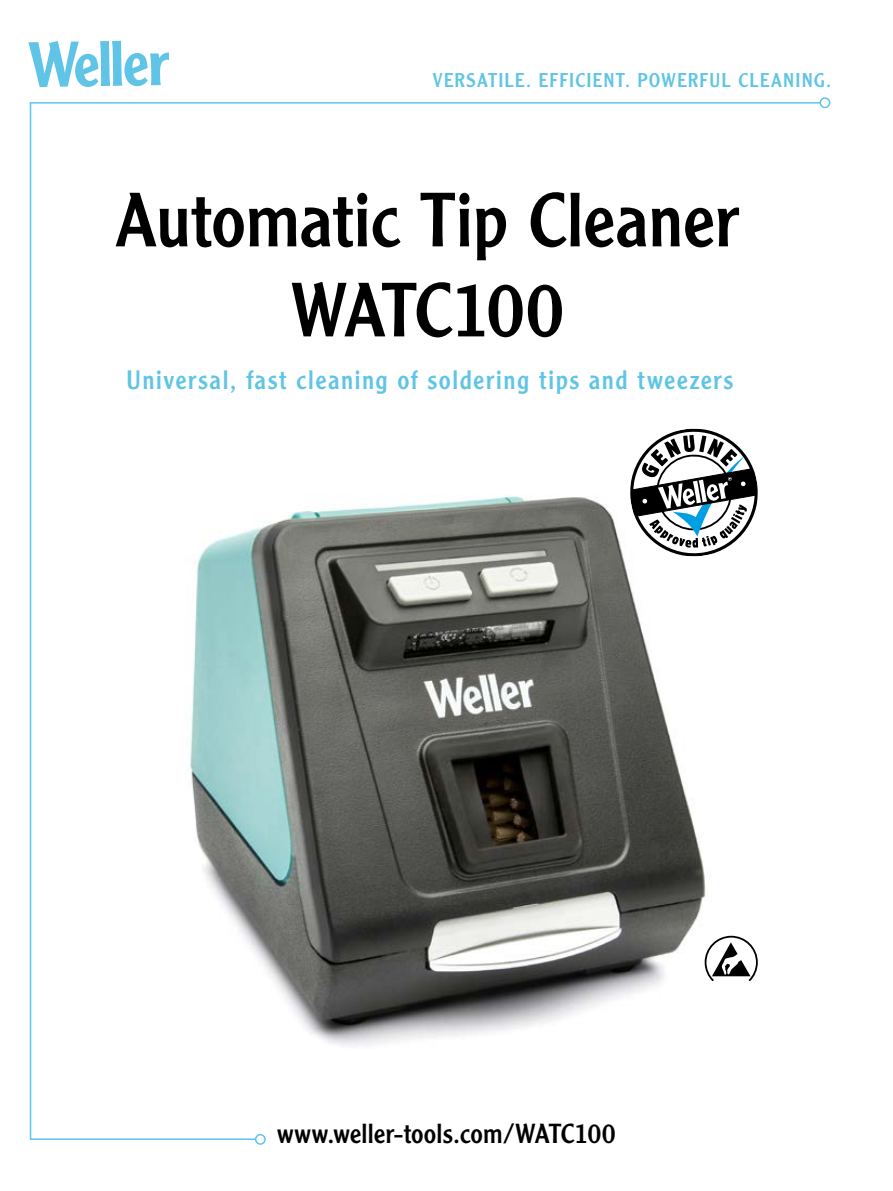
<style>
.page{position:relative;width:893px;height:1191px;background:#fff}
.page>*{position:absolute;margin:0;border:0;box-sizing:border-box;transform-origin:0 0}
.t1{font:75px/90px "Clearface Gothic LT Std";letter-spacing:-.005em;color:#000;text-align:center}
.t2{font:27px "Clearface Gothic LT Std";letter-spacing:.005em;color:#000}
.t3{font:26.1px "Clearface Gothic LT Std";letter-spacing:.055em;color:#5fc4e5}
.t4{font:19.5px "Clearface Gothic LT Std";letter-spacing:.06em;color:#5fc4e5}
</style>
<div class="page">
<img style="left:255px;top:428px;width:496px;height:717px">
<svg style="left:28px;top:41px;width:141px;height:46px"></svg>
<svg style="left:29px;top:102px;width:228px;height:1038px"></svg>
<hr style="left:30px;top:102px;width:790px;height:2px;background:#5dc5ed">
<div style="left:819px;top:97px;width:11px;height:11px;border:2px solid #5dc5ed;border-radius:50%"></div>
<div style="left:255px;top:1134px;width:11px;height:10px;border:2px solid #5dc5ed;border-radius:50%"></div>
<svg style="left:705px;top:935px;width:53px;height:45px"></svg>
<svg style="left:630px;top:429px;width:128px;height:127px"></svg>
<p class="t4" style="left:433px;top:68px;width:400px">VERSATILE. EFFICIENT. POWERFUL CLEANING.</p>
<h1 class="t1" style="left:115px;top:174px;width:626px">Automatic Tip Cleaner<br>WATC100</h1>
<p class="t3" style="left:127px;top:363px;width:608px">Universal, fast cleaning of soldering tips and tweezers</p>
<p class="t2" style="left:277px;top:1116px;width:340px">www.weller-tools.com/WATC100</p>
</div>
